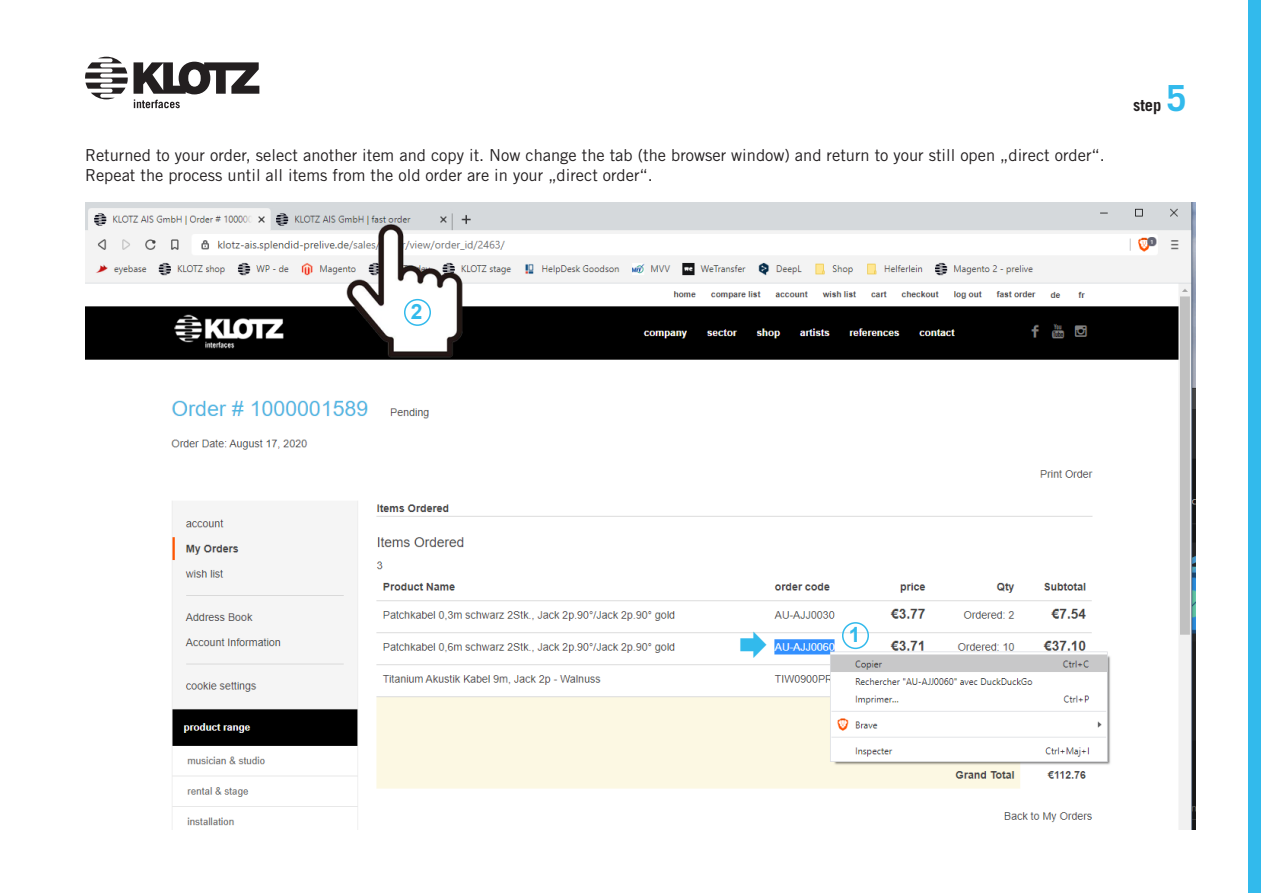
<style>
.page{position:relative;width:1263px;height:893px;background:#fff}
.page>*{position:absolute;margin:0;border:0;box-sizing:border-box;transform-origin:0 0}
.t1{font:700 21px "Arial";color:#32baec}
.t2{font:16.5px/19.8px "Trade Gothic LT Pro";color:#231f20}
.t3{font:700 16.5px "Trade Gothic LT Pro";color:#231f20}
.s1{font-size:36px;color:#32baec}
</style>
<div class="page">
<div style="left:1248px;top:0;width:13px;height:893px;background:#32baec"></div>
<svg style="left:134px;top:62px;width:125px;height:46px"></svg>
<svg style="left:85px;top:57px;width:43px;height:42px"></svg>
<img style="left:85px;top:202px;width:1111px;height:627px">
<div style="left:404px;top:299px;width:27px;height:27px;border:2px solid #32baec;border-radius:50%"></div>
<div style="left:842px;top:622px;width:27px;height:27px;border:2px solid #32baec;border-radius:50%"></div>
<svg style="left:741px;top:632px;width:26px;height:26px"></svg>
<p class="t2" style="left:85px;top:145px;width:1021px">Returned to your order, select another item and copy it. Now change the tab (the browser window) and return to your still open „direct order“.<br>Repeat the process until all items from the old order are in your „direct order“.</p>
<p class="t3" style="left:1133px;top:95px;width:55px">step <span class="s1">5</span></p>
<p class="t1" style="left:411px;top:297px;width:13px">2</p>
<p class="t1" style="left:849px;top:620px;width:13px">1</p>
</div>
